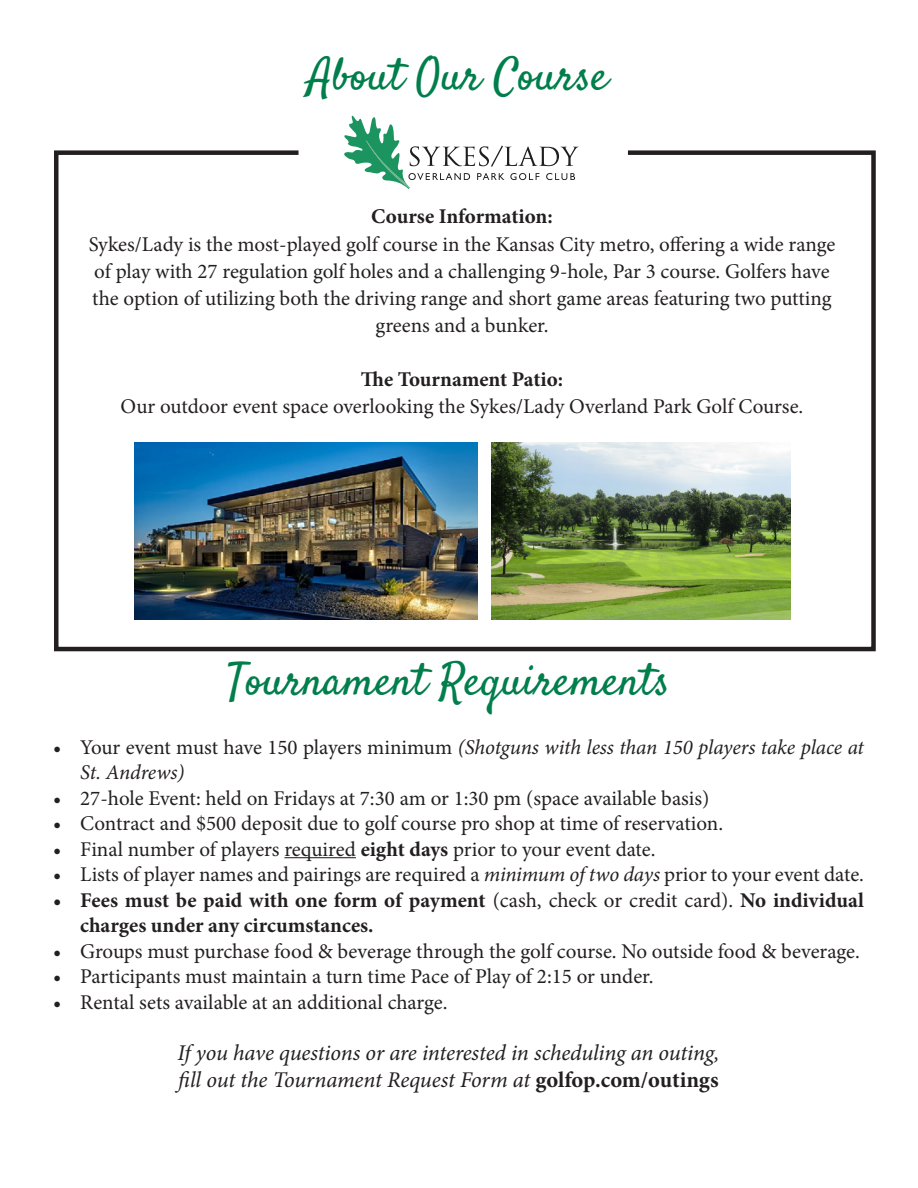
<style>
.page{position:relative;width:918px;height:1188px;background:#fff}
.page>*{position:absolute;margin:0;border:0;box-sizing:border-box;transform-origin:0 0}
.t1{font:45px "Satisfy";color:#007e4b}
.t2{font:italic 22.5px "Minion Pro";letter-spacing:-.01em;color:#231f20}
.t3{font:21px/27px "Minion Pro";letter-spacing:-.005em;color:#231f20;text-align:center}
.t4{font:700 21px/25.5px "Minion Pro";color:#231f20}
.t5{font:italic 21px/25.5px "Minion Pro";letter-spacing:-.005em;color:#231f20}
.s1{font-style:normal}
.s2{font-weight:700}
.s3{font-style:italic}
.s4{font-weight:400}
.s5{font-weight:700;font-style:normal}
</style>
<div class="page">
<div style="left:54px;top:150px;width:822px;height:501px;border:4px solid #231f20"></div>
<div style="left:299px;top:125px;width:329px;height:51px;background:#fff"></div>
<svg style="left:343px;top:116px;width:236px;height:73px"></svg>
<img style="left:492px;top:442px;width:299px;height:178px">
<img style="left:134px;top:442px;width:344px;height:178px">
<hr style="left:284px;top:857px;width:72px;height:1px;background:#231f20">
<p class="t1" style="left:308px;top:47px;width:302px">About Our Course</p>
<p class="t4" style="left:371px;top:204px;width:183px">Course Information:</p>
<p class="t3" style="left:89px;top:230px;width:748px">Sykes/Lady is the most-played golf course in the Kansas City metro, offering a wide range of play with 27 regulation golf holes and a challenging 9-hole, Par 3 course. Golfers have the option of utilizing both the driving range and short game areas featuring two putting greens and a bunker.</p>
<p class="t4" style="left:361px;top:366px;width:204px">The Tournament Patio:</p>
<p class="t3" style="left:121px;top:392px;width:684px">Our outdoor event space overlooking the Sykes/Lady Overland Park Golf Course.</p>
<p class="t1" style="left:227px;top:652px;width:445px">Tournament Requirements</p>
<p class="t5" style="left:80px;top:734px;width:785px;text-indent:-27px"><span class="s1">• Your event must have 150 players minimum</span> (Shotguns with less than 150 players take place at<br>St. Andrews)</p>
<p class="t3" style="left:53px;top:785px;width:658px">• 27-hole Event: held on Fridays at 7:30 am or 1:30 pm (space available basis)</p>
<p class="t3" style="left:53px;top:810px;width:671px">• Contract and $500 deposit due to golf course pro shop at time of reservation.</p>
<p class="t3" style="left:53px;top:836px;width:604px">• Final number of players required <span class="s2">eight days</span> prior to your event date.</p>
<p class="t3" style="left:53px;top:861px;width:812px">• Lists of player names and pairings are required a <span class="s3">minimum of two days</span> prior to your event date.</p>
<p class="t4" style="left:80px;top:887px;width:785px;text-indent:-27px">• Fees must be paid with one form of payment <span class="s4">(cash, check or credit card).</span> No individual charges under any circumstances.</p>
<p class="t3" style="left:53px;top:938px;width:808px">• Groups must purchase food &amp; beverage through the golf course. No outside food &amp; beverage.</p>
<p class="t3" style="left:53px;top:963px;width:602px">• Participants must maintain a turn time Pace of Play of 2:15 or under.</p>
<p class="t3" style="left:53px;top:989px;width:396px">• Rental sets available at an additional charge.</p>
<p class="t2" style="left:178px;top:1037px;width:543px">If you have questions or are interested in scheduling an outing,</p>
<p class="t2" style="left:178px;top:1064px;width:542px">fill out the Tournament Request Form at <span class="s5">golfop.com/outings</span></p>
</div>
